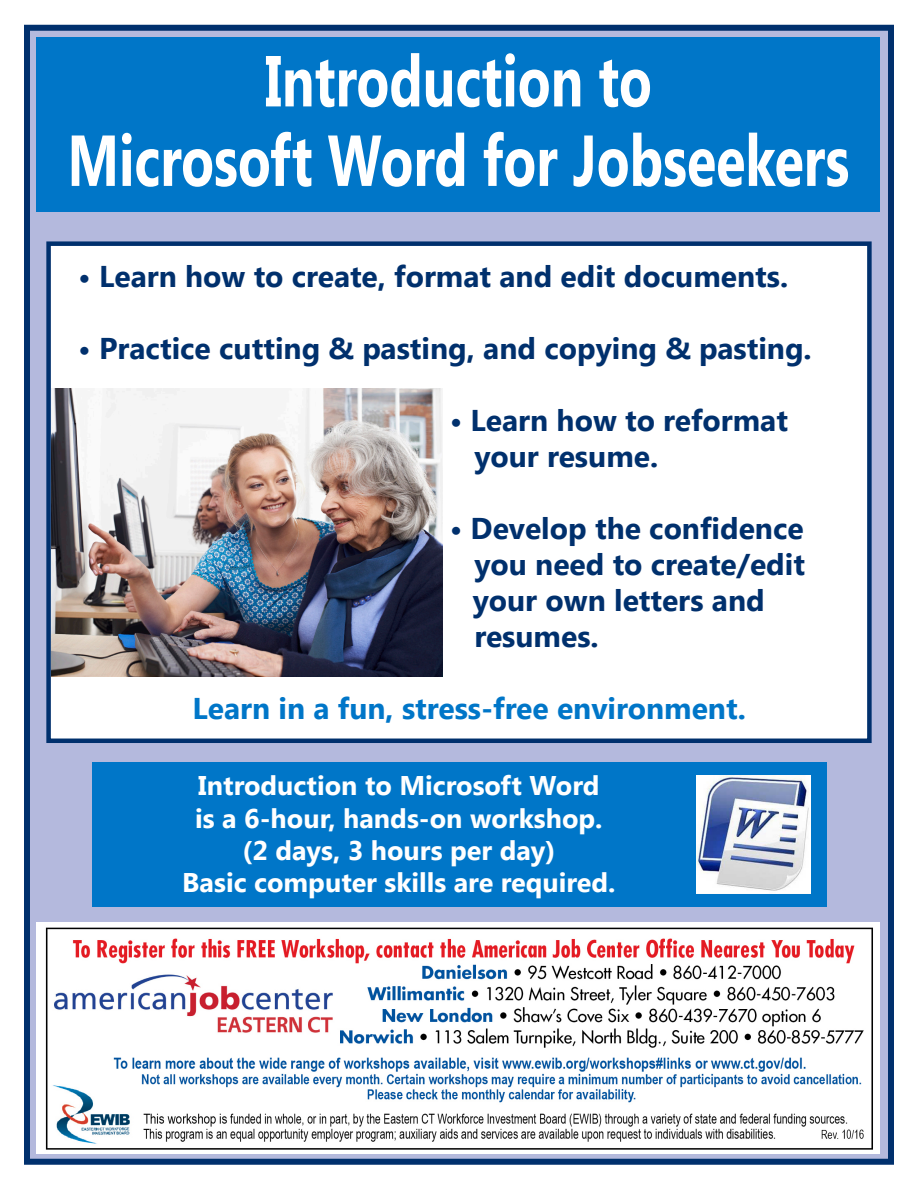
<style>
.page{position:relative;width:918px;height:1188px;background:#fff}
.page>*{position:absolute;margin:0;border:0;box-sizing:border-box;transform-origin:0 0}
.t1{font:700 72px "Khmer UI";color:#fff;scale:.75 1}
.t2{font:700 30px/36px "Khmer UI";color:#00306d}
.t3{font:700 30px "Khmer UI";color:#0076c8}
.t4{font:700 27px "Khmer UI";color:#fff}
</style>
<div class="page">
<div style="left:24px;top:25px;width:870px;height:1140px;background:#b4b9dd;border:6px solid #00306d"></div>
<div style="left:92px;top:763px;width:734px;height:144px;background:#0076c8"></div>
<div style="left:46px;top:241px;width:826px;height:502px;background:#fff;border:4px solid #00306d"></div>
<div style="left:37px;top:37px;width:843px;height:175px;background:#0076c8"></div>
<img style="left:37px;top:922px;width:843px;height:232px">
<img style="left:52px;top:389px;width:391px;height:288px">
<img style="left:696px;top:776px;width:114px;height:117px">
<p class="t1" style="left:265px;top:40px;width:518px">Introduction to</p>
<p class="t1" style="left:67px;top:119px;width:1044px">Microsoft Word for Jobseekers</p>
<p class="t2" style="left:78px;top:259px;width:712px">• Learn how to create, format and edit documents.</p>
<p class="t2" style="left:78px;top:331px;width:735px">• Practice cutting &amp; pasting, and copying &amp; pasting.</p>
<p class="t2" style="left:450px;top:403px;width:340px">• Learn how to reformat</p>
<p class="t2" style="left:475px;top:439px;width:185px">your resume.</p>
<p class="t2" style="left:473px;top:511px;width:334px;text-indent:-23px">• Develop the confidence you need to create/edit your own letters and resumes.</p>
<p class="t3" style="left:192px;top:691px;width:555px">Learn in a fun, stress-free environment.</p>
<p class="t4" style="left:198px;top:770px;width:403px">Introduction to Microsoft Word</p>
<p class="t4" style="left:195px;top:803px;width:409px">is a 6-hour, hands-on workshop.</p>
<p class="t4" style="left:242px;top:835px;width:314px">(2 days, 3 hours per day)</p>
<p class="t4" style="left:182px;top:868px;width:435px">Basic computer skills are required.</p>
</div>
